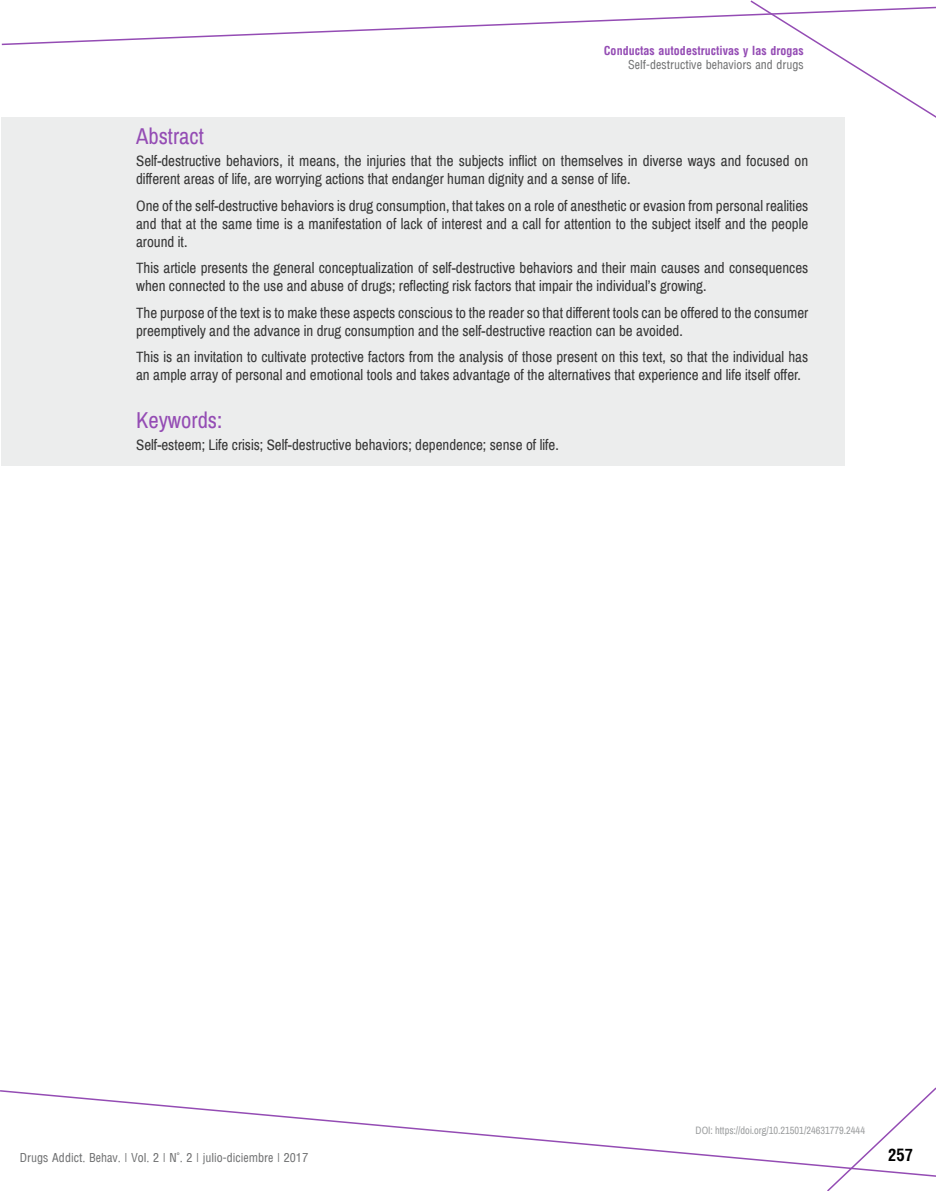
<style>
.page{position:relative;width:936px;height:1191px;background:#fff}
.page>*{position:absolute;margin:0;border:0;box-sizing:border-box;transform-origin:0 0}
.t1{font:22.5px "Archivo Narrow";color:#944cb4}
.t2{font:700 condensed 16.5px "Arena";color:#000}
.t3{font:15px/18px "Archivo Narrow";color:#373737}
.t4{font:12px "Arena Condensed";color:#707172}
.t5{font:700 condensed 12px "Arena";color:#944cb4}
.t6{font:10.5px "Archivo Narrow";color:#9c9e9f}
</style>
<div class="page">
<svg style="left:1px;top:0;width:934px;height:120px"></svg>
<svg style="left:0;top:1090px;width:825px;height:77px"></svg>
<svg style="left:825px;top:1088px;width:110px;height:103px"></svg>
<div style="left:1px;top:117px;width:843px;height:349px;background:#eceded"></div>
<p class="t5" style="left:604px;top:44px;width:201px">Conductas autodestructivas y las drogas</p>
<p class="t4" style="left:628px;top:58px;width:177px">Self-destructive behaviors and drugs</p>
<h1 class="t1" style="left:136px;top:122px;width:69px">Abstract</h1>
<p class="t3" style="left:136px;top:152px;width:673px">Self-destructive behaviors, it means, the injuries that the subjects inflict on themselves in diverse ways and focused on different areas of life, are worrying actions that endanger human dignity and a sense of life.</p>
<p class="t3" style="left:136px;top:197px;width:673px;text-align:justify">One of the self-destructive behaviors is drug consumption, that takes on a role of anesthetic or evasion from personal realities and that at the same time is a manifestation of lack of interest and a call for attention to the subject itself and the people around it.</p>
<p class="t3" style="left:136px;top:259px;width:673px">This article presents the general conceptualization of self-destructive behaviors and their main causes and consequences when connected to the use and abuse of drugs; reflecting risk factors that impair the individual’s growing.</p>
<p class="t3" style="left:136px;top:304px;width:673px">The purpose of the text is to make these aspects conscious to the reader so that different tools can be offered to the consumer preemptively and the advance in drug consumption and the self-destructive reaction can be avoided.</p>
<p class="t3" style="left:136px;top:348px;width:673px">This is an invitation to cultivate protective factors from the analysis of those present on this text, so that the individual has an ample array of personal and emotional tools and takes advantage of the alternatives that experience and life itself offer.</p>
<h1 class="t1" style="left:136px;top:406px;width:88px">Keywords:</h1>
<p class="t3" style="left:136px;top:436px;width:424px">Self-esteem; Life crisis; Self-destructive behaviors; dependence; sense of life.</p>
<p class="t6" style="left:695px;top:1123px;width:171px">DOI: https://doi.org/10.21501/24631779.2444</p>
<p class="t4" style="left:20px;top:1150px;width:289px">Drugs Addict. Behav. | Vol. 2 | N°. 2 | julio-diciembre | 2017</p>
<p class="t2" style="left:888px;top:1145px;width:26px">257</p>
</div>
